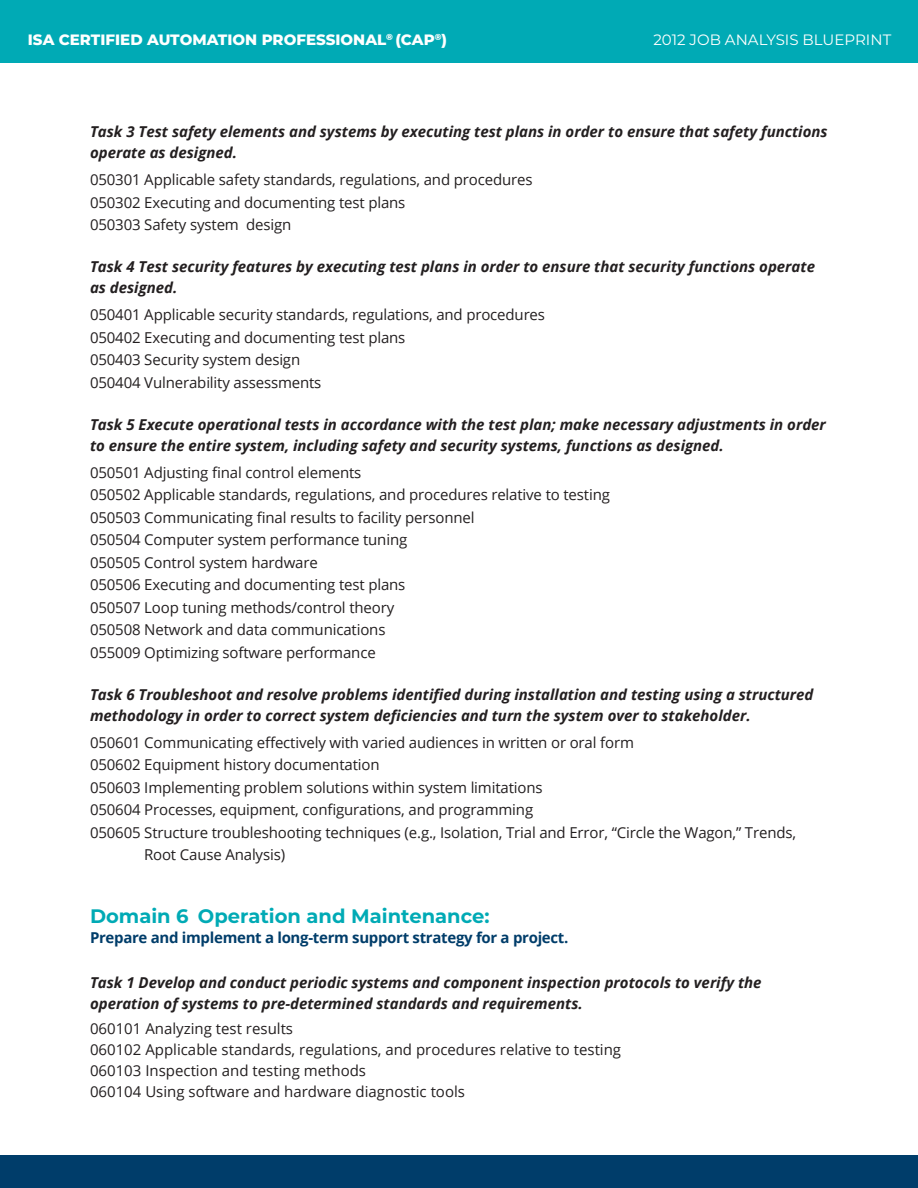
<style>
.page{position:relative;width:918px;height:1188px;background:#fff}
.page>*{position:absolute;margin:0;border:0;box-sizing:border-box;transform-origin:0 0}
.t1{font:700 19.5px "Montserrat";color:#00aab5}
.t2{font:15px/22.5px "Open Sans";letter-spacing:-.01em;color:#231f20}
.t3{font:italic 700 15px/21px "Open Sans";color:#231f20}
.t4{font:700 15px "Open Sans";letter-spacing:-.02em;color:#003d6a}
.t5{font:800 15px "Montserrat";color:#fff}
.t6{font:15px "Montserrat";color:#fff}
</style>
<div class="page">
<div style="left:0;top:1156px;width:918px;height:32px;background:#003d6a"></div>
<div style="left:0;top:0;width:918px;height:63px;background:#00aab5"></div>
<p class="t5" style="left:28px;top:28px;width:421px">ISA CERTIFIED AUTOMATION PROFESSIONAL<sup>®</sup> (CAP<sup>®</sup>)</p>
<p class="t6" style="left:653px;top:30px;width:239px">2012 JOB ANALYSIS BLUEPRINT</p>
<p class="t3" style="left:90px;top:121px;width:739px">Task 3 Test safety elements and systems by executing test plans in order to ensure that safety functions operate as designed.</p>
<p class="t2" style="left:90px;top:168px;width:444px">050301 Applicable safety standards, regulations, and procedures</p>
<p class="t2" style="left:90px;top:191px;width:317px">050302 Executing and documenting test plans</p>
<p class="t2" style="left:90px;top:213px;width:203px">050303 Safety system design</p>
<p class="t3" style="left:90px;top:256px;width:727px">Task 4 Test security features by executing test plans in order to ensure that security functions operate as designed.</p>
<p class="t2" style="left:90px;top:303px;width:457px">050401 Applicable security standards, regulations, and procedures</p>
<p class="t2" style="left:90px;top:326px;width:317px">050402 Executing and documenting test plans</p>
<p class="t2" style="left:90px;top:348px;width:212px">050403 Security system design</p>
<p class="t2" style="left:90px;top:371px;width:233px">050404 Vulnerability assessments</p>
<p class="t3" style="left:90px;top:414px;width:737px">Task 5 Execute operational tests in accordance with the test plan; make necessary adjustments in order to ensure the entire system, including safety and security systems, functions as designed.</p>
<p class="t2" style="left:90px;top:461px;width:273px">050501 Adjusting final control elements</p>
<p class="t2" style="left:90px;top:483px;width:521px">050502 Applicable standards, regulations, and procedures relative to testing</p>
<p class="t2" style="left:90px;top:506px;width:386px">050503 Communicating final results to facility personnel</p>
<p class="t2" style="left:90px;top:528px;width:319px">050504 Computer system performance tuning</p>
<p class="t2" style="left:90px;top:551px;width:229px">050505 Control system hardware</p>
<p class="t2" style="left:90px;top:573px;width:317px">050506 Executing and documenting test plans</p>
<p class="t2" style="left:90px;top:596px;width:306px">050507 Loop tuning methods/control theory</p>
<p class="t2" style="left:90px;top:618px;width:297px">050508 Network and data communications</p>
<p class="t2" style="left:90px;top:641px;width:287px">055009 Optimizing software performance</p>
<p class="t3" style="left:90px;top:684px;width:725px">Task 6 Troubleshoot and resolve problems identified during installation and testing using a structured methodology in order to correct system deficiencies and turn the system over to stakeholder.</p>
<p class="t2" style="left:90px;top:731px;width:545px">050601 Communicating effectively with varied audiences in written or oral form</p>
<p class="t2" style="left:90px;top:753px;width:291px">050602 Equipment history documentation</p>
<p class="t2" style="left:90px;top:776px;width:454px">050603 Implementing problem solutions within system limitations</p>
<p class="t2" style="left:90px;top:798px;width:445px">050604 Processes, equipment, configurations, and programming</p>
<p class="t2" style="left:144px;top:821px;width:654px;text-indent:-54px">050605 Structure troubleshooting techniques (e.g., Isolation, Trial and Error, “Circle the Wagon,” Trends,<br>Root Cause Analysis)</p>
<p class="t1" style="left:90px;top:902px;width:401px">Domain 6 Operation and Maintenance:</p>
<p class="t4" style="left:90px;top:927px;width:480px">Prepare and implement a long-term support strategy for a project.</p>
<p class="t3" style="left:90px;top:972px;width:673px">Task 1 Develop and conduct periodic systems and component inspection protocols to verify the operation of systems to pre-determined standards and requirements.</p>
<p class="t2" style="left:90px;top:1017px;width:205px">060101 Analyzing test results</p>
<p class="t2" style="left:90px;top:1038px;width:533px">060102 Applicable standards, regulations, and procedures relative to testing</p>
<p class="t2" style="left:90px;top:1059px;width:278px">060103 Inspection and testing methods</p>
<p class="t2" style="left:90px;top:1080px;width:377px">060104 Using software and hardware diagnostic tools</p>
</div>
